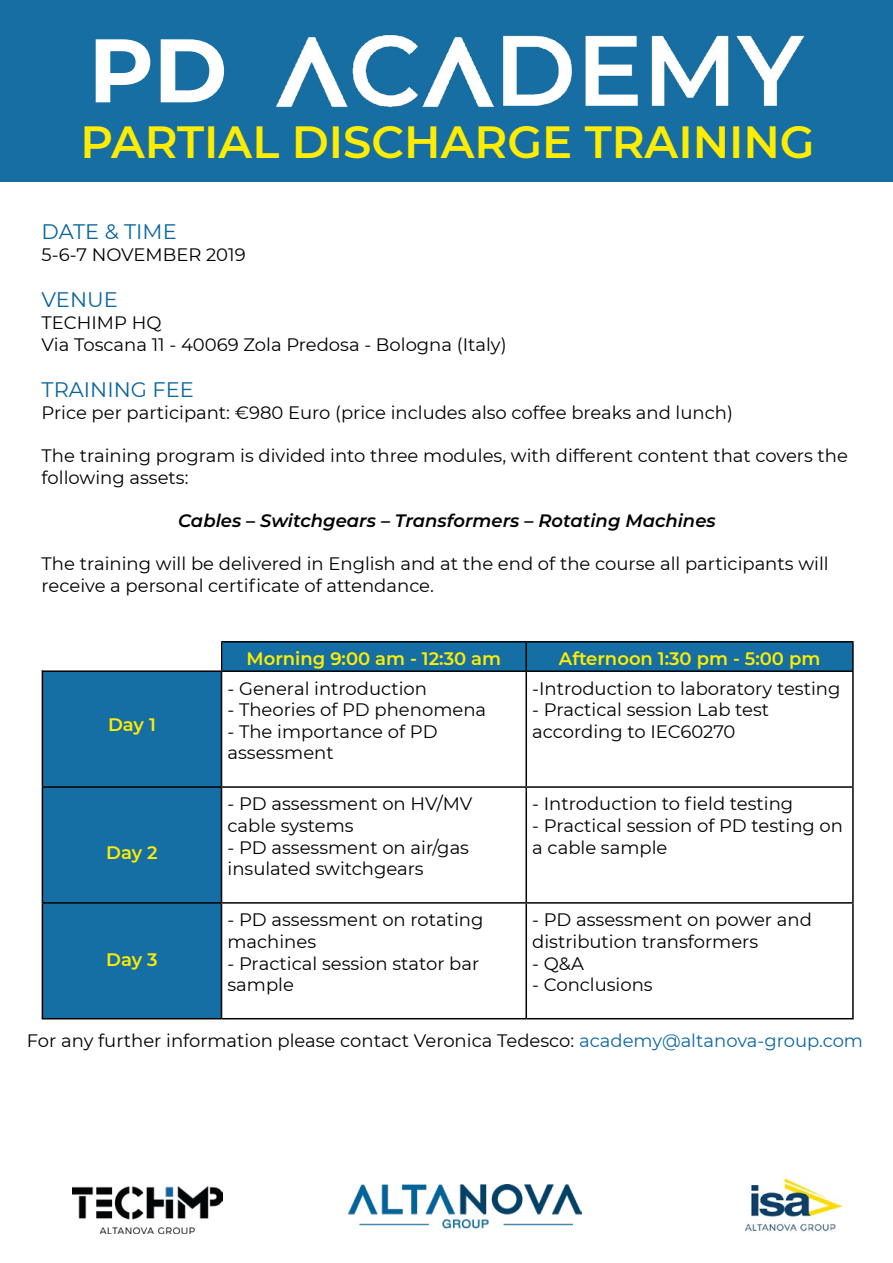
<style>
.page{position:relative;width:893px;height:1263px;background:#fff}
.page>*{position:absolute;margin:0;border:0;box-sizing:border-box;transform-origin:0 0}
.t1{font:700 90px "Montserrat";color:#fff}
.t2{font:600 45px "Montserrat";color:#ffed00}
.t3{font:21px "Montserrat";color:#0c659f}
.t4{font:18px/21.6px "Montserrat";color:#000}
.t5{font:600 18px "Montserrat";color:#ffed00}
.t6{font:italic 600 18px "Montserrat";color:#000}
.s1{color:#0d67a1}
</style>
<div class="page">
<img style="left:72px;top:1186px;width:150px;height:47px">
<img style="left:746px;top:1177px;width:95px;height:56px">
<img style="left:348px;top:1185px;width:234px;height:44px">
<svg style="left:43px;top:642px;width:809px;height:376px"></svg>
<hr style="left:221px;top:641px;width:305px;height:1px;background:#000">
<svg style="left:221px;top:642px;width:1px;height:28px"></svg>
<hr style="left:526px;top:641px;width:328px;height:1px;background:#000">
<hr style="left:525px;top:642px;width:2px;height:28px;background:#000">
<hr style="left:852px;top:642px;width:2px;height:28px;background:#000">
<hr style="left:42px;top:670px;width:179px;height:2px;background:#000">
<hr style="left:42px;top:672px;width:1px;height:114px;background:#000">
<hr style="left:221px;top:670px;width:305px;height:2px;background:#000">
<hr style="left:221px;top:672px;width:1px;height:114px;background:#000">
<hr style="left:526px;top:670px;width:328px;height:2px;background:#000">
<hr style="left:525px;top:672px;width:2px;height:114px;background:#000">
<hr style="left:852px;top:672px;width:2px;height:114px;background:#000">
<hr style="left:42px;top:786px;width:179px;height:2px;background:#000">
<hr style="left:42px;top:788px;width:1px;height:114px;background:#000">
<hr style="left:221px;top:786px;width:305px;height:2px;background:#000">
<hr style="left:221px;top:788px;width:1px;height:114px;background:#000">
<hr style="left:526px;top:786px;width:328px;height:2px;background:#000">
<hr style="left:525px;top:788px;width:2px;height:114px;background:#000">
<hr style="left:852px;top:788px;width:2px;height:114px;background:#000">
<hr style="left:42px;top:902px;width:179px;height:2px;background:#000">
<hr style="left:42px;top:904px;width:1px;height:114px;background:#000">
<hr style="left:221px;top:902px;width:305px;height:2px;background:#000">
<hr style="left:221px;top:904px;width:1px;height:114px;background:#000">
<hr style="left:526px;top:902px;width:328px;height:2px;background:#000">
<hr style="left:525px;top:904px;width:2px;height:114px;background:#000">
<hr style="left:852px;top:904px;width:2px;height:114px;background:#000">
<hr style="left:42px;top:1018px;width:179px;height:1px;background:#000">
<hr style="left:221px;top:1018px;width:305px;height:1px;background:#000">
<hr style="left:526px;top:1018px;width:328px;height:1px;background:#000">
<div style="left:17px;top:628px;width:204px;height:42px;background:#fff"></div>
<div style="left:0;top:0;width:893px;height:182px;background:#176ea3"></div>
<img style="left:276px;top:34px;width:529px;height:74px">
<h1 class="t1" style="left:88px;top:5px;width:141px">PD</h1>
<h2 class="t2" style="left:80px;top:110px;width:736px">PARTIAL DISCHARGE TRAINING</h2>
<p class="t3" style="left:42px;top:217px;width:137px">DATE &amp; TIME</p>
<p class="t4" style="left:42px;top:243px;width:205px">5-6-7 NOVEMBER 2019</p>
<p class="t3" style="left:42px;top:285px;width:78px">VENUE</p>
<p class="t4" style="left:42px;top:311px;width:466px">TECHIMP HQ<br>Via Toscana 11 - 40069 Zola Predosa - Bologna (Italy)</p>
<p class="t3" style="left:42px;top:375px;width:154px">TRAINING FEE</p>
<p class="t4" style="left:42px;top:401px;width:693px">Price per participant: €980 Euro (price includes also coffee breaks and lunch)</p>
<p class="t4" style="left:42px;top:444px;width:808px">The training program is divided into three modules, with different content that covers the following assets:</p>
<p class="t6" style="left:178px;top:508px;width:539px">Cables – Switchgears – Transformers – Rotating Machines</p>
<p class="t4" style="left:42px;top:552px;width:788px">The training will be delivered in English and at the end of the course all participants will receive a personal certificate of attendance.</p>
<p class="t5" style="left:108px;top:711px;width:49px">Day 1</p>
<p class="t5" style="left:106px;top:840px;width:53px">Day 2</p>
<p class="t5" style="left:106px;top:947px;width:53px">Day 3</p>
<p class="t5" style="left:247px;top:646px;width:256px">Morning 9:00 am - 12:30 am</p>
<p class="t5" style="left:559px;top:646px;width:263px">Afternoon 1:30 pm - 5:00 pm</p>
<p class="t4" style="left:227px;top:677px;width:201px">- General introduction</p>
<p class="t4" style="left:227px;top:698px;width:260px">- Theories of PD phenomena</p>
<p class="t4" style="left:227px;top:720px;width:212px">- The importance of PD assessment</p>
<p class="t4" style="left:227px;top:793px;width:246px">- PD assessment on HV/MV cable systems</p>
<p class="t4" style="left:227px;top:836px;width:243px">- PD assessment on air/gas insulated switchgears</p>
<p class="t4" style="left:227px;top:908px;width:257px">- PD assessment on rotating machines</p>
<p class="t4" style="left:227px;top:952px;width:253px">- Practical session stator bar sample</p>
<p class="t4" style="left:532px;top:677px;width:310px">-Introduction to laboratory testing</p>
<p class="t4" style="left:532px;top:698px;width:238px">- Practical session Lab test according to IEC60270</p>
<p class="t4" style="left:532px;top:793px;width:263px">- Introduction to field testing</p>
<p class="t4" style="left:532px;top:814px;width:312px">- Practical session of PD testing on a cable sample</p>
<p class="t4" style="left:532px;top:908px;width:281px">- PD assessment on power and distribution transformers</p>
<p class="t4" style="left:532px;top:952px;width:53px">- Q&amp;A</p>
<p class="t4" style="left:532px;top:973px;width:122px">- Conclusions</p>
<p class="t4" style="left:27px;top:1029px;width:838px">For any further information please contact Veronica Tedesco: <span class="s1">academy@altanova-group.com</span></p>
</div>
